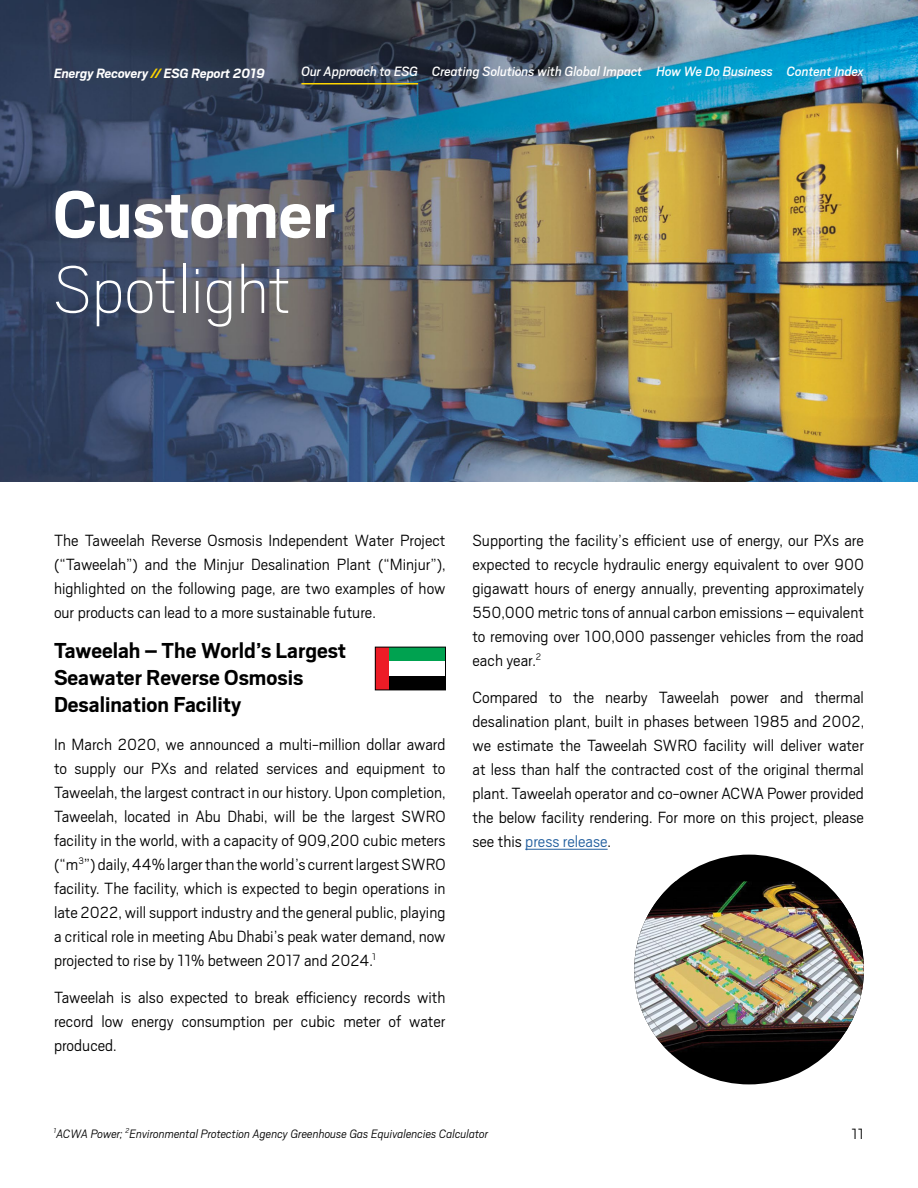
<style>
.page{position:relative;width:918px;height:1188px;background:#fff}
.page>*{position:absolute;margin:0;border:0;box-sizing:border-box;transform-origin:0 0}
.t1{font:100 75px "Scout";color:#fff}
.t2{font:700 75px "Scout";color:#fff}
.t3{font:700 24px/27px "Scout";color:#000}
.t4{font:300 18px/24px "Scout";color:#000;text-align:justify}
.t5{font:300 16.5px "Scout";color:#000}
.t6{font:italic 15px "Scout";color:#fff}
.t7{font:italic 700 15px "Scout";color:#fff}
.t8{font:italic 300 13.5px "Scout";color:#000}
.s1{color:#ffd600}
.s2{color:#215e9e}
</style>
<div class="page">
<img style="left:0;top:0;width:918px;height:482px">
<hr style="left:301px;top:83px;width:117px;height:1px;background:#ffd600">
<hr style="left:525px;top:849px;width:83px;height:1px;background:#215e9e">
<div style="left:634px;top:855px;width:230px;height:229px;background:#000;border-radius:50%"></div>
<img style="left:634px;top:881px;width:230px;height:171px">
<div style="left:375px;top:647px;width:71px;height:14px;background:#00a250"></div>
<div style="left:375px;top:676px;width:71px;height:14px;background:#010101"></div>
<div style="left:375px;top:647px;width:14px;height:43px;background:#ed1c26"></div>
<div style="left:375px;top:647px;width:71px;height:43px;border:1px solid #000"></div>
<p class="t7" style="left:54px;top:65px;width:212px">Energy Recovery <span class="s1">//</span> ESG Report 2019</p>
<p class="t6" style="left:301px;top:64px;width:564px">Our Approach to ESG Creating Solutions with Global Impact How We Do Business Content Index</p>
<h1 class="t2" style="left:53px;top:174px;width:284px">Customer</h1>
<h1 class="t1" style="left:53px;top:251px;width:240px">Spotlight</h1>
<p class="t4" style="left:54px;top:528px;width:393px">The Taweelah Reverse Osmosis Independent Water Project (“Taweelah”) and the Minjur Desalination Plant (“Minjur”), highlighted on the following page, are two examples of how our products can lead to a more sustainable future.</p>
<h2 class="t3" style="left:54px;top:638px;width:294px">Taweelah – The World’s Largest<br>Seawater Reverse Osmosis<br>Desalination Facility</h2>
<p class="t4" style="left:54px;top:732px;width:393px">In March 2020, we announced a multi-million dollar award to supply our PXs and related services and equipment to Taweelah, the largest contract in our history. Upon completion, Taweelah, located in Abu Dhabi, will be the largest SWRO facility in the world, with a capacity of 909,200 cubic meters (“m<sup>3</sup>”) daily, 44% larger than the world’s current largest SWRO facility. The facility, which is expected to begin operations in late 2022, will support industry and the general public, playing a critical role in meeting Abu Dhabi’s peak water demand, now projected to rise by 11% between 2017 and 2024.<sup>1</sup></p>
<p class="t4" style="left:54px;top:986px;width:393px">Taweelah is also expected to break efficiency records with record low energy consumption per cubic meter of water produced.</p>
<p class="t4" style="left:472px;top:528px;width:393px">Supporting the facility’s efficient use of energy, our PXs are expected to recycle hydraulic energy equivalent to over 900 gigawatt hours of energy annually, preventing approximately 550,000 metric tons of annual carbon emissions – equivalent to removing over 100,000 passenger vehicles from the road each year.<sup>2</sup></p>
<p class="t4" style="left:472px;top:686px;width:393px">Compared to the nearby Taweelah power and thermal desalination plant, built in phases between 1985 and 2002, we estimate the Taweelah SWRO facility will deliver water at less than half the contracted cost of the original thermal plant. Taweelah operator and co-owner ACWA Power provided the below facility rendering. For more on this project, please see this <span class="s2">press release</span>.</p>
<p class="t8" style="left:54px;top:1127px;width:436px"><sup>1</sup>ACWA Power; <sup>2</sup>Environmental Protection Agency Greenhouse Gas Equivalencies Calculator</p>
<p class="t5" style="left:851px;top:1125px;width:14px">11</p>
</div>
